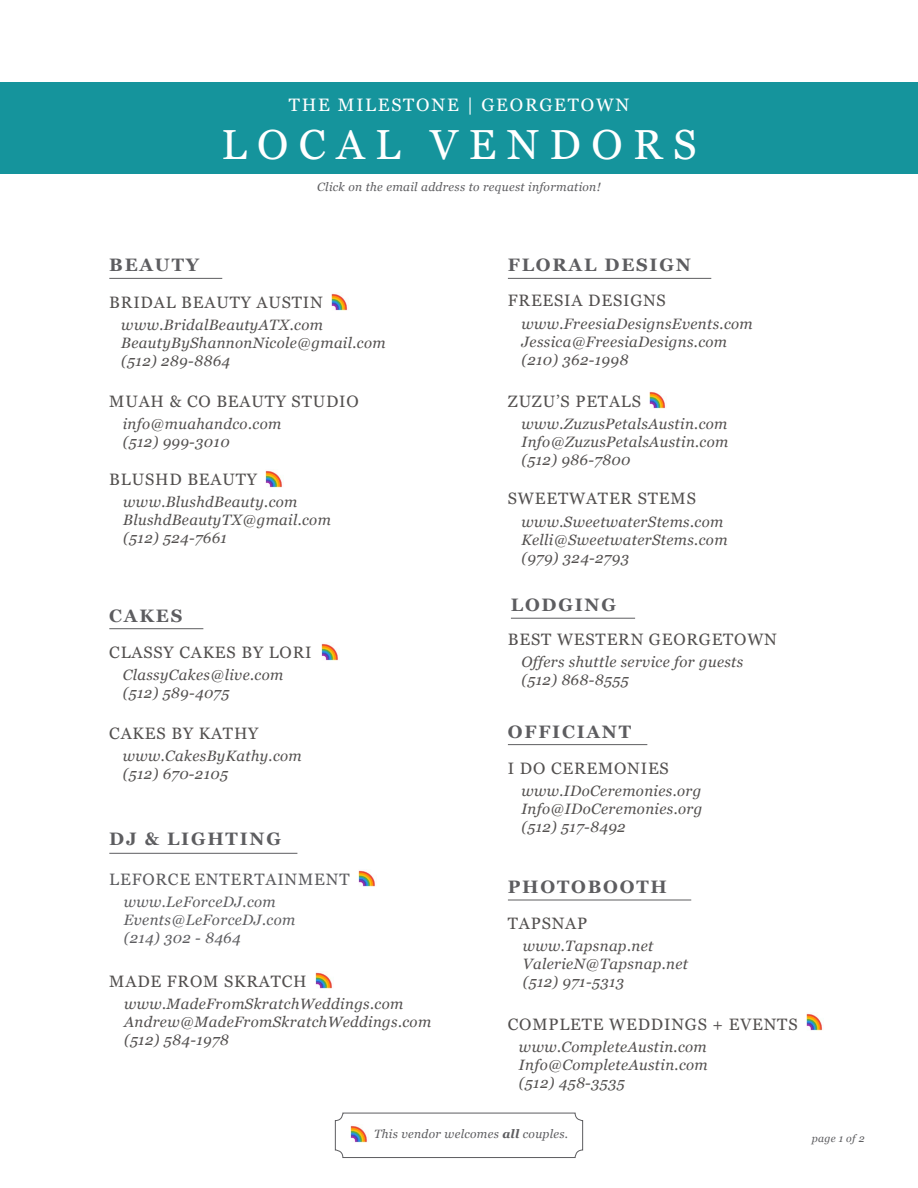
<style>
.page{position:relative;width:918px;height:1188px;background:#fff}
.page>*{position:absolute;margin:0;border:0;box-sizing:border-box;transform-origin:0 0}
.t1{font:42px "Georgia";letter-spacing:.25em;color:#fff}
.t2{font:700 18px "Georgia";letter-spacing:.1em;color:#5d5d60}
.t3{font:18px "Georgia";letter-spacing:.1em;color:#fff}
.t4{font:16.5px "Georgia";letter-spacing:.05em;color:#53504f}
.t5{font:16.5px "Georgia";letter-spacing:.05em;color:#5d5d60}
.t6{font:italic 15px/18px "Georgia";letter-spacing:.025em;color:#53504f}
.t7{font:italic 15px/18px "Georgia";letter-spacing:.025em;color:#5d5d60}
.t8{font:italic 12px "Georgia";letter-spacing:.025em;color:#5d5d60}
.t9{font:italic 10.5px "Georgia";letter-spacing:.025em;color:#5d5d60}
.s1{font-weight:700}
</style>
<div class="page">
<div style="left:0;top:82px;width:918px;height:92px;background:#15949c"></div>
<div style="left:335px;top:1113px;width:248px;height:45px;border:1px solid #5d5d60;border-radius:8px"></div>
<img style="left:350px;top:1125px;width:17px;height:18px">
<hr style="left:109px;top:628px;width:94px;height:1px;background:#5d5d60">
<img style="left:321px;top:643px;width:17px;height:18px">
<hr style="left:109px;top:853px;width:188px;height:1px;background:#5d5d60">
<img style="left:358px;top:870px;width:17px;height:17px">
<img style="left:315px;top:972px;width:17px;height:17px">
<hr style="left:109px;top:278px;width:113px;height:1px;background:#5d5d60">
<img style="left:331px;top:293px;width:17px;height:18px">
<img style="left:265px;top:470px;width:17px;height:18px">
<hr style="left:508px;top:278px;width:203px;height:1px;background:#5d5d60">
<img style="left:649px;top:391px;width:17px;height:18px">
<hr style="left:511px;top:618px;width:124px;height:1px;background:#5d5d60">
<hr style="left:508px;top:900px;width:183px;height:1px;background:#5d5d60">
<img style="left:806px;top:1013px;width:17px;height:18px">
<hr style="left:508px;top:744px;width:139px;height:1px;background:#5d5d60">
<p class="t3" style="left:289px;top:92px;width:342px">THE MILESTONE | GEORGETOWN</p>
<h1 class="t1" style="left:221px;top:114px;width:477px">LOCAL VENDORS</h1>
<p class="t8" style="left:317px;top:178px;width:285px">Click on the email address to request information!</p>
<p class="t2" style="left:109px;top:252px;width:91px">BEAUTY</p>
<p class="t4" style="left:109px;top:290px;width:215px">BRIDAL BEAUTY AUSTIN</p>
<p class="t6" style="left:121px;top:315px;width:266px">www.BridalBeautyATX.com<br>BeautyByShannonNicole@gmail.com (512) 289-8864</p>
<p class="t4" style="left:109px;top:389px;width:251px">MUAH &amp; CO BEAUTY STUDIO</p>
<p class="t6" style="left:123px;top:414px;width:160px">info@muahandco.com (512) 999-3010</p>
<p class="t4" style="left:109px;top:467px;width:149px">BLUSHD BEAUTY</p>
<p class="t6" style="left:123px;top:492px;width:209px">www.BlushdBeauty.com<br>BlushdBeautyTX@gmail.com (512) 524-7661</p>
<p class="t2" style="left:109px;top:602px;width:75px">CAKES</p>
<p class="t4" style="left:109px;top:641px;width:204px">CLASSY CAKES BY LORI</p>
<p class="t6" style="left:123px;top:665px;width:162px">ClassyCakes@live.com (512) 589-4075</p>
<p class="t4" style="left:109px;top:721px;width:151px">CAKES BY KATHY</p>
<p class="t6" style="left:123px;top:746px;width:180px">www.CakesByKathy.com (512) 670-2105</p>
<p class="t2" style="left:109px;top:825px;width:173px">DJ &amp; LIGHTING</p>
<p class="t5" style="left:109px;top:867px;width:242px">LEFORCE ENTERTAINMENT</p>
<p class="t7" style="left:124px;top:893px;width:173px">www.LeForceDJ.com<br>Events@LeForceDJ.com (214) 302 - 8464</p>
<p class="t4" style="left:109px;top:969px;width:199px">MADE FROM SKRATCH</p>
<p class="t6" style="left:124px;top:994px;width:309px">www.MadeFromSkratchWeddings.com<br>Andrew@MadeFromSkratchWeddings.com (512) 584-1978</p>
<p class="t2" style="left:508px;top:252px;width:185px">FLORAL DESIGN</p>
<p class="t4" style="left:508px;top:288px;width:160px">FREESIA DESIGNS</p>
<p class="t6" style="left:521px;top:314px;width:233px">www.FreesiaDesignsEvents.com<br>Jessica@FreesiaDesigns.com (210) 362-1998</p>
<p class="t4" style="left:508px;top:389px;width:135px">ZUZU’S PETALS</p>
<p class="t6" style="left:522px;top:414px;width:208px;text-align:justify">www.ZuzusPetalsAustin.com Info@ZuzusPetalsAustin.com (512) 986-7800</p>
<p class="t4" style="left:508px;top:486px;width:190px">SWEETWATER STEMS</p>
<p class="t6" style="left:521px;top:512px;width:208px">www.SweetwaterStems.com<br>Kelli@SweetwaterStems.com (979) 324-2793</p>
<p class="t2" style="left:511px;top:591px;width:107px">LODGING</p>
<p class="t4" style="left:508px;top:628px;width:271px">BEST WESTERN GEORGETOWN</p>
<p class="t6" style="left:521px;top:652px;width:223px">Offers shuttle service for guests (512) 868-8555</p>
<p class="t2" style="left:508px;top:718px;width:125px">OFFICIANT</p>
<p class="t4" style="left:508px;top:756px;width:162px">I DO CEREMONIES</p>
<p class="t6" style="left:521px;top:781px;width:183px;text-align:justify">www.IDoCeremonies.org Info@IDoCeremonies.org (512) 517-8492</p>
<p class="t2" style="left:508px;top:873px;width:160px">PHOTOBOOTH</p>
<p class="t4" style="left:508px;top:912px;width:81px">TAPSNAP</p>
<p class="t6" style="left:523px;top:936px;width:167px">www.Tapsnap.net<br>ValerieN@Tapsnap.net (512) 971-5313</p>
<p class="t4" style="left:508px;top:1012px;width:291px">COMPLETE WEDDINGS + EVENTS</p>
<p class="t6" style="left:519px;top:1037px;width:190px;text-align:justify">www.CompleteAustin.com Info@CompleteAustin.com (512) 458-3535</p>
<p class="t8" style="left:374px;top:1125px;width:196px">This vendor welcomes <span class="s1">all</span> couples.</p>
<p class="t9" style="left:812px;top:1131px;width:54px">page 1 of 2</p>
</div>
